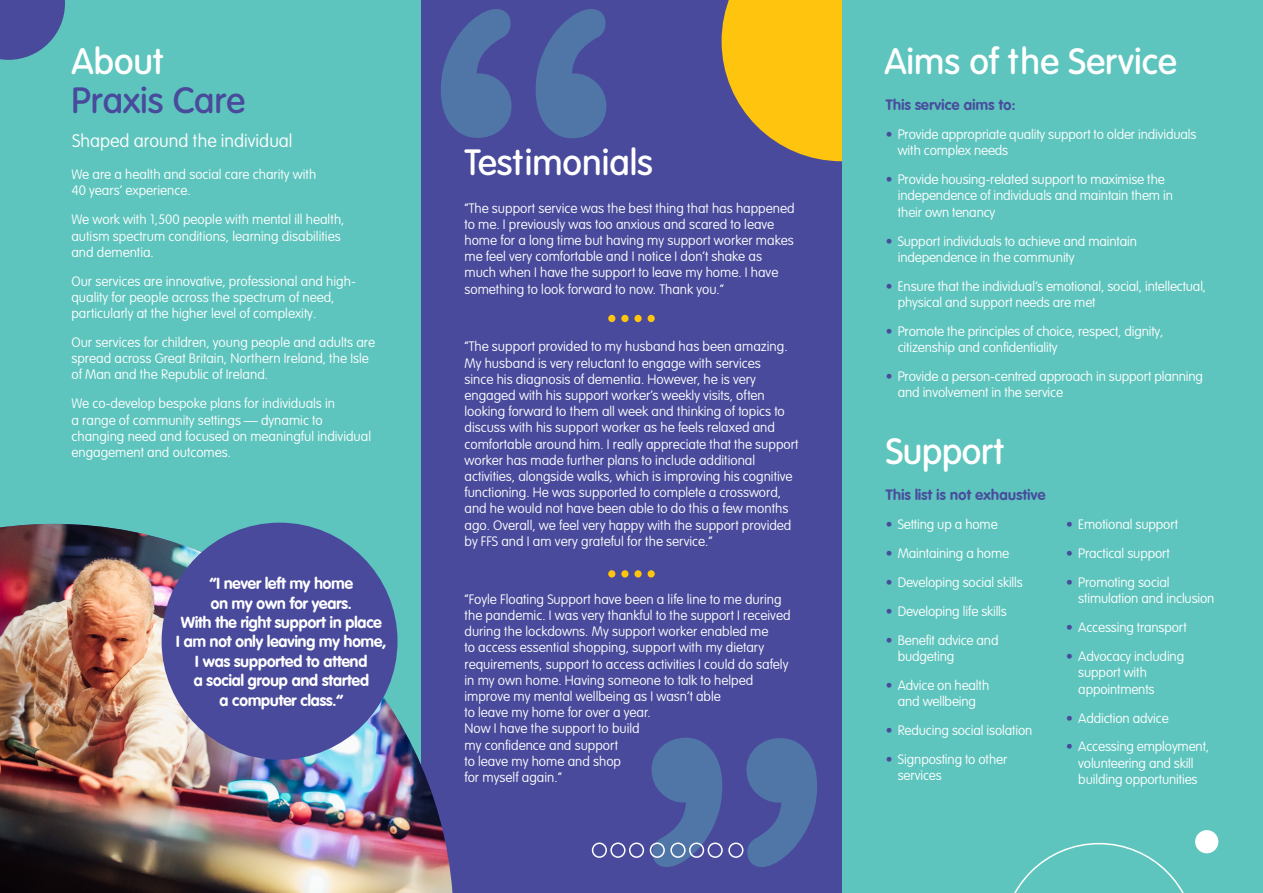
<style>
.page{position:relative;width:1263px;height:893px;background:#fff}
.page>*{position:absolute;margin:0;border:0;box-sizing:border-box;transform-origin:0 0}
.t1{font:441.45px "Arial Rounded MT Bold";color:#5ec5be}
.Page_Title{font:500 36px "VAG Rounded Next";color:#fff}
.Page_Title-2{font:500 36px/39px "VAG Rounded Next";color:#494a9b}
.Page_Text{font:500 36px "VAG Rounded Next";letter-spacing:-.01em;color:#fff}
.Subheading{font:300 18px "VAG Rounded Next";color:#fff}
.Page_Text-2{font:700 16.2px/19.4px "Vag Rounded";color:#fff;text-align:center}
.Page_Text-3{font:700 15px "Vag Rounded";letter-spacing:.025em;color:#494d9d}
.Page_Text-4{font:300 13.5px/16.2px "VAG Rounded Next";color:#fff}
.s1{color:#fff}
.s2{font-family:"VAG Rounded";color:#494a9b}
</style>
<div class="page">
<div style="left:0;top:0;width:436px;height:893px;background:#5ec5be"></div>
<div style="left:421px;top:0;width:421px;height:893px;background:#494a9b"></div>
<svg style="left:722px;top:0;width:120px;height:161px"></svg>
<div style="left:842px;top:0;width:421px;height:893px;background:#5ec5be"></div>
<svg style="left:0;top:0;width:65px;height:60px"></svg>
<svg style="left:1014px;top:843px;width:182px;height:50px"></svg>
<div style="left:1195px;top:830px;width:23px;height:23px;background:#fff;border-radius:50%"></div>
<div style="left:608px;top:570px;width:7px;height:8px;background:#fec40e;border-radius:50%"></div>
<div style="left:621px;top:570px;width:7px;height:8px;background:#fec40e;border-radius:50%"></div>
<div style="left:634px;top:570px;width:8px;height:8px;background:#fec40e;border-radius:50%"></div>
<div style="left:647px;top:570px;width:8px;height:8px;background:#fec40e;border-radius:50%"></div>
<div style="left:608px;top:315px;width:7px;height:7px;background:#fec40e;border-radius:50%"></div>
<div style="left:621px;top:315px;width:7px;height:7px;background:#fec40e;border-radius:50%"></div>
<div style="left:634px;top:315px;width:8px;height:7px;background:#fec40e;border-radius:50%"></div>
<div style="left:647px;top:315px;width:8px;height:7px;background:#fec40e;border-radius:50%"></div>
<img style="left:0;top:524px;width:452px;height:369px">
<div style="left:670px;top:842px;width:16px;height:16px;border:2px solid #fff;border-radius:50%"></div>
<div style="left:689px;top:842px;width:15px;height:16px;border:2px solid #fff;border-radius:50%"></div>
<div style="left:708px;top:842px;width:15px;height:16px;border:2px solid #fff;border-radius:50%"></div>
<div style="left:728px;top:842px;width:15px;height:16px;border:2px solid #fff;border-radius:50%"></div>
<div style="left:592px;top:842px;width:15px;height:16px;border:2px solid #fff;border-radius:50%"></div>
<div style="left:610px;top:842px;width:15px;height:16px;border:2px solid #fff;border-radius:50%"></div>
<div style="left:629px;top:842px;width:15px;height:16px;border:2px solid #fff;border-radius:50%"></div>
<div style="left:650px;top:842px;width:15px;height:16px;border:2px solid #fff;border-radius:50%"></div>
<div style="left:162px;top:523px;width:235px;height:237px;background:#494a9b;border-radius:50%"></div>
<h1 class="t1" style="left:421px;top:-87px;width:204px">“</h1>
<p class="Page_Title-2" style="left:71px;top:43px;width:175px"><span class="s1">About<br></span>Praxis Care</p>
<p class="Page_Title" style="left:884px;top:40px;width:294px">Aims of the Service</p>
<p class="Page_Text-3" style="left:886px;top:96px;width:131px">This service aims to:</p>
<p class="Page_Text-4" style="left:898px;top:127px;width:300px;text-indent:-12px"><span class="s2">¥</span> Provide appropriate quality support to older individuals with complex needs</p>
<p class="Page_Text-4" style="left:898px;top:172px;width:277px;text-indent:-12px"><span class="s2">¥</span> Provide housing-related support to maximise the independence of individuals and maintain them in their own tenancy</p>
<p class="Page_Text-4" style="left:898px;top:233px;width:241px;text-indent:-12px"><span class="s2">¥</span> Support individuals to achieve and maintain independence in the community</p>
<p class="Page_Text-4" style="left:898px;top:278px;width:310px;text-indent:-12px"><span class="s2">¥</span> Ensure that the individual’s emotional, social, intellectual, physical and support needs are met</p>
<p class="Page_Text-4" style="left:898px;top:323px;width:267px;text-indent:-12px"><span class="s2">¥</span> Promote the principles of choice, respect, dignity, citizenship and confidentiality</p>
<p class="Page_Text-4" style="left:898px;top:369px;width:307px;text-indent:-12px"><span class="s2">¥</span> Provide a person-centred approach in support planning and involvement in the service</p>
<p class="Subheading" style="left:72px;top:130px;width:222px">Shaped around the individual</p>
<p class="Page_Title" style="left:465px;top:141px;width:190px">Testimonials</p>
<p class="Page_Text-4" style="left:71px;top:167px;width:246px">We are a health and social care charity with<br>40 years’ experience.</p>
<p class="Page_Text-4" style="left:71px;top:212px;width:274px">We work with 1,500 people with mental ill health, autism spectrum conditions, learning disabilities and dementia.</p>
<p class="Page_Text-4" style="left:71px;top:273px;width:286px">Our services are innovative, professional and high&shy;quality for people across the spectrum of need, particularly at the higher level of complexity.</p>
<p class="Page_Text-4" style="left:71px;top:335px;width:305px">Our services for children, young people and adults are spread across Great Britain, Northern Ireland, the Isle of Man and the Republic of Ireland.</p>
<p class="Page_Text-4" style="left:71px;top:396px;width:301px">We co-develop bespoke plans for individuals in<br>a range of community settings — dynamic to changing need and focused on meaningful individual engagement and outcomes.</p>
<p class="Page_Text-4" style="left:464px;top:200px;width:332px">“The support service was the best thing that has happened to me. I previously was too anxious and scared to leave home for a long time but having my support worker makes me feel very comfortable and I notice I don’t shake as much when I have the support to leave my home. I have something to look forward to now. Thank you.”</p>
<p class="Page_Text-4" style="left:464px;top:339px;width:335px">“The support provided to my husband has been amazing.<br>My husband is very reluctant to engage with services<br>since his diagnosis of dementia. However, he is very engaged with his support worker’s weekly visits, often looking forward to them all week and thinking of topics to discuss with his support worker as he feels relaxed and comfortable around him. I really appreciate that the support worker has made further plans to include additional activities, alongside walks, which is improving his cognitive functioning. He was supported to complete a crossword, and he would not have been able to do this a few months ago. Overall, we feel very happy with the support provided by FFS and I am very grateful for the service.”</p>
<p class="Page_Text" style="left:886px;top:429px;width:120px">Support</p>
<p class="Page_Text-3" style="left:886px;top:486px;width:161px">This list is not exhaustive</p>
<p class="Page_Text-4" style="left:886px;top:517px;width:113px"><span class="s2">¥</span> Setting up a home</p>
<p class="Page_Text-4" style="left:886px;top:546px;width:125px"><span class="s2">¥</span> Maintaining a home</p>
<p class="Page_Text-4" style="left:886px;top:575px;width:139px"><span class="s2">¥</span> Developing social skills</p>
<p class="Page_Text-4" style="left:886px;top:604px;width:123px"><span class="s2">¥</span> Developing life skills</p>
<p class="Page_Text-4" style="left:898px;top:633px;width:102px;text-indent:-12px"><span class="s2">¥</span> Benefit advice and budgeting</p>
<p class="Page_Text-4" style="left:886px;top:678px;width:105px;text-align:center"><span class="s2">¥</span> Advice on health and wellbeing</p>
<p class="Page_Text-4" style="left:886px;top:723px;width:148px"><span class="s2">¥</span> Reducing social isolation</p>
<p class="Page_Text-4" style="left:898px;top:752px;width:111px;text-indent:-12px"><span class="s2">¥</span> Signposting to other services</p>
<p class="Page_Text-4" style="left:1066px;top:517px;width:113px"><span class="s2">¥</span> Emotional support</p>
<p class="Page_Text-4" style="left:1066px;top:546px;width:105px"><span class="s2">¥</span> Practical support</p>
<p class="Page_Text-4" style="left:1078px;top:575px;width:138px;text-indent:-12px"><span class="s2">¥</span> Promoting social stimulation and inclusion</p>
<p class="Page_Text-4" style="left:1066px;top:620px;width:122px"><span class="s2">¥</span> Accessing transport</p>
<p class="Page_Text-4" style="left:1078px;top:649px;width:107px;text-indent:-12px"><span class="s2">¥</span> Advocacy including support with appointments</p>
<p class="Page_Text-4" style="left:1066px;top:710px;width:104px"><span class="s2">¥</span> Addiction advice</p>
<p class="Page_Text-4" style="left:1066px;top:739px;width:144px;text-align:center"><span class="s2">¥</span> Accessing employment, volunteering and skill building opportunities</p>
<p class="Page_Text-2" style="left:176px;top:574px;width:212px">“I never left my home<br>on my own for years.<br>With the right support in place<br>I am not only leaving my home,<br>I was supported to attend<br>a social group and started<br>a computer class.”</p>
<p class="Page_Text-4" style="left:464px;top:591px;width:328px">“Foyle Floating Support have been a life line to me during the pandemic. I was very thankful to the support I received during the lockdowns. My support worker enabled me<br>to access essential shopping, support with my dietary requirements, support to access activities I could do safely in my own home. Having someone to talk to helped improve my mental wellbeing as I wasn’t able<br>to leave my home for over a year.<br>Now I have the support to build<br>my confidence and support<br>to leave my home and shop<br>for myself again.”</p>
<h1 class="t1" style="left:837px;top:963px;width:204px;rotate:-180deg">“</h1>
</div>
